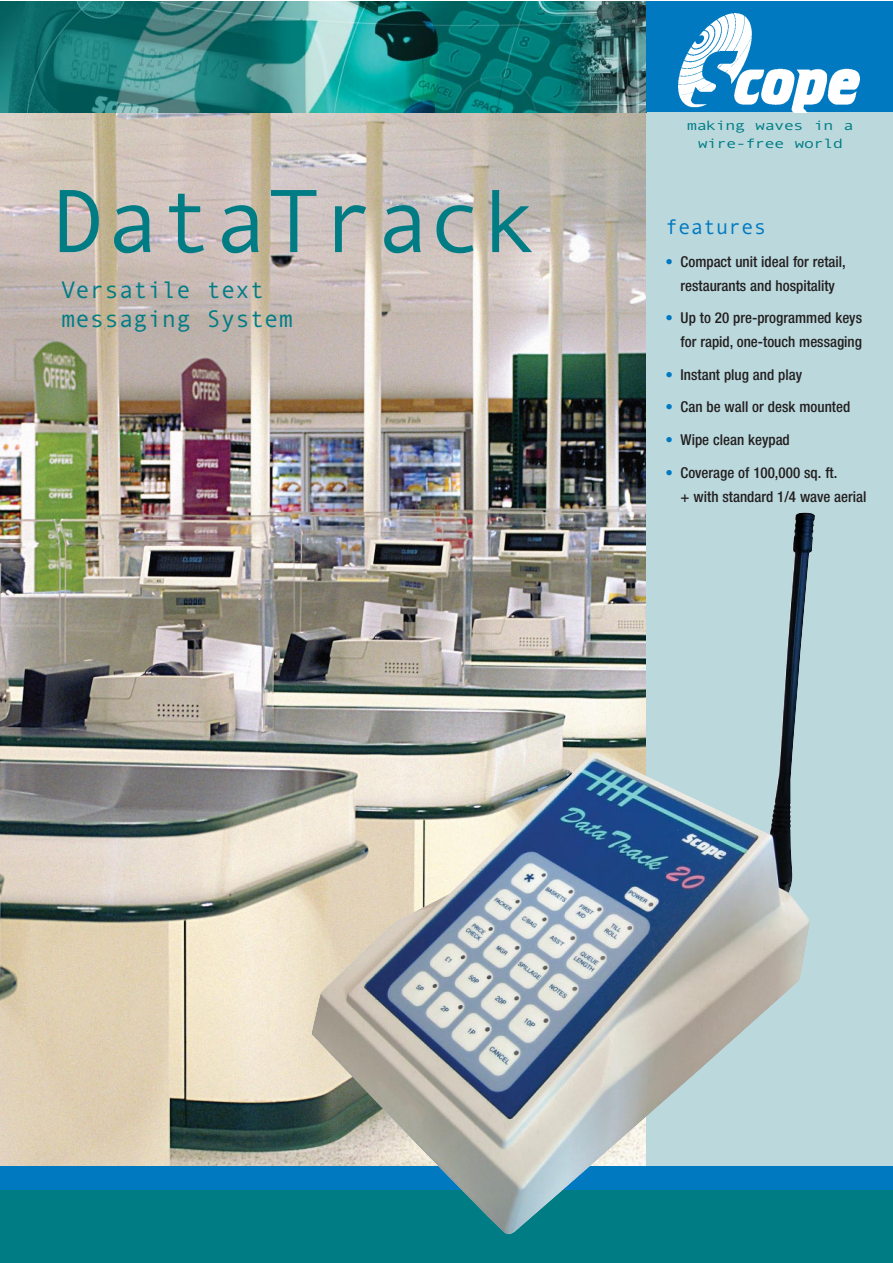
<style>
.page{position:relative;width:893px;height:1263px;background:#fff}
.page>*{position:absolute;margin:0;border:0;box-sizing:border-box;transform-origin:0 0}
.t1{font:90px "Monotypecom";color:#007c85}
.t2{font:24px/28.8px "Monotypecom";color:#007c85}
.t3{font:21px "Monotypecom";color:#0079c1}
.t4{font:500 condensed 15px/24px "Helvetica Neue";color:#231f20;text-align:center}
.t5{font:13.5px/18px "Monotypecom";letter-spacing:-.055em;color:#007c85;text-align:center;scale:1.3 1}
.s1{color:#0079c1}
</style>
<div class="page">
<img style="left:0;top:112px;width:646px;height:1055px">
<div style="left:646px;top:2px;width:246px;height:1173px;background:#bbd9dd"></div>
<div style="left:0;top:1190px;width:892px;height:73px;background:#007c85"></div>
<div style="left:0;top:1167px;width:892px;height:23px;background:#0079c1"></div>
<img style="left:0;top:2px;width:646px;height:110px">
<div style="left:646px;top:2px;width:246px;height:110px;background:#0079c1"></div>
<img style="left:678px;top:14px;width:181px;height:98px">
<img style="left:311px;top:513px;width:503px;height:721px">
<h1 class="t1" style="left:51px;top:190px;width:487px">DataTrack</h1>
<h2 class="t2" style="left:61px;top:277px;width:233px">Versatile text messaging System</h2>
<p class="t5" style="left:686px;top:118px;width:130px">making waves in a wire-free world</p>
<h3 class="t3" style="left:665px;top:220px;width:102px">features</h3>
<p class="t4" style="left:665px;top:251px;width:182px"><span class="s1">•</span> Compact unit ideal for retail, restaurants and hospitality</p>
<p class="t4" style="left:665px;top:307px;width:198px;text-align:right"><span class="s1">•</span> Up to 20 pre-programmed keys for rapid, one-touch messaging</p>
<p class="t4" style="left:665px;top:364px;width:138px"><span class="s1">•</span> Instant plug and play</p>
<p class="t4" style="left:665px;top:396px;width:186px"><span class="s1">•</span> Can be wall or desk mounted</p>
<p class="t4" style="left:665px;top:429px;width:126px"><span class="s1">•</span> Wipe clean keypad</p>
<p class="t4" style="left:680px;top:461px;width:187px;text-align:left;text-indent:-15px"><span class="s1">•</span> Coverage of 100,000 sq. ft.<br>+ with standard 1/4 wave aerial</p>
</div>
